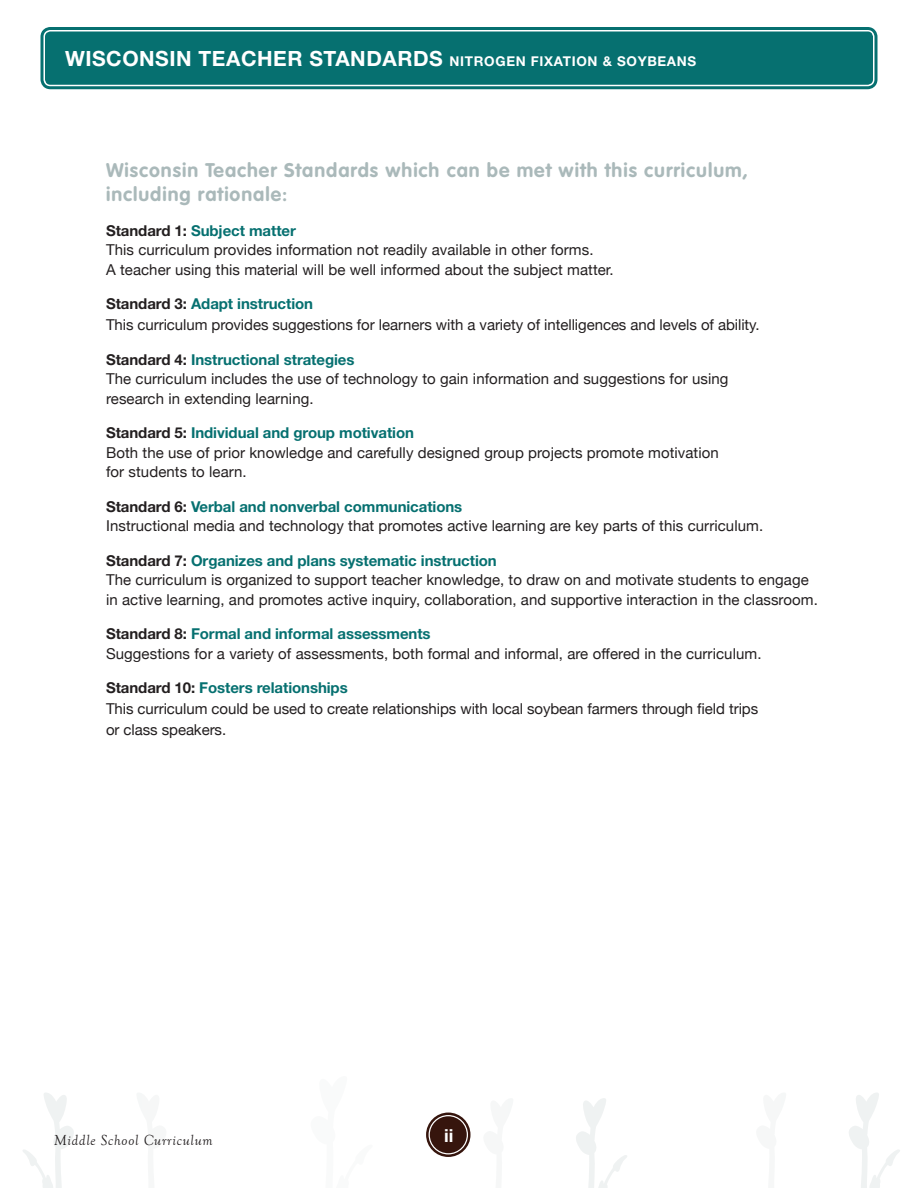
<style>
.page{position:relative;width:918px;height:1188px;background:#fff}
.page>*{position:absolute;margin:0;border:0;box-sizing:border-box;transform-origin:0 0}
.t1{font:700 21px "Helvetica Neue";letter-spacing:.025em;color:#fff}
.t2{font:700 19.5px/24px "VAG Rounded";letter-spacing:.05em;color:#aab9ba}
.t3{font:700 18px "Helvetica Neue";color:#fff}
.t4{font:15px/19.5px "Helvetica Neue";letter-spacing:.005em;color:#231f20}
.t5{font:italic 15px "Goudy Old Style T";letter-spacing:.05em;color:#231f20}
.s1{font-size:13.5px}
.s2{font-weight:700}
.s3{font-weight:700;color:#067070}
</style>
<div class="page">
<svg style="left:576px;top:1098px;width:51px;height:90px"></svg>
<svg style="left:430px;top:1112px;width:36px;height:45px"></svg>
<svg style="left:23px;top:1093px;width:51px;height:95px"></svg>
<svg style="left:849px;top:1093px;width:51px;height:95px"></svg>
<div style="left:45px;top:32px;width:828px;height:53px;background:#067070;border-radius:5px"></div>
<div style="left:40px;top:27px;width:837px;height:62px;border:3px solid #067070;border-radius:8px"></div>
<div style="left:47px;top:33px;width:824px;height:50px;border:3px solid #067070;border-radius:2px"></div>
<div style="left:430px;top:1116px;width:37px;height:37px;background:#36150d;border-radius:50%"></div>
<div style="left:426px;top:1113px;width:45px;height:44px;border:2px solid #36150d;border-radius:50%"></div>
<div style="left:431px;top:1118px;width:35px;height:34px;border:2px solid #36150d;border-radius:50%"></div>
<h1 class="t1" style="left:65px;top:46px;width:633px">WISCONSIN TEACHER STANDARDS <span class="s1">NITROGEN FIXATION &amp; SOYBEANS</span></h1>
<h2 class="t2" style="left:106px;top:158px;width:643px">Wisconsin Teacher Standards which can be met with this curriculum, including rationale:</h2>
<p class="t4" style="left:106px;top:220px;width:509px"><span class="s2">Standard 1:</span> <span class="s3">Subject matter<br></span>This curriculum provides information not readily available in other forms.<br>A teacher using this material will be well informed about the subject matter.</p>
<p class="t4" style="left:106px;top:293px;width:655px;line-height:21px"><span class="s2">Standard 3:</span> <span class="s3">Adapt instruction<br></span>This curriculum provides suggestions for learners with a variety of intelligences and levels of ability.</p>
<p class="t4" style="left:106px;top:349px;width:624px"><span class="s2">Standard 4:</span> <span class="s3">Instructional strategies<br></span>The curriculum includes the use of technology to gain information and suggestions for using research in extending learning.</p>
<p class="t4" style="left:106px;top:423px;width:614px"><span class="s2">Standard 5:</span> <span class="s3">Individual and group motivation<br></span>Both the use of prior knowledge and carefully designed group projects promote motivation for students to learn.</p>
<p class="t4" style="left:106px;top:496px;width:659px"><span class="s2">Standard 6:</span> <span class="s3">Verbal and nonverbal communications<br></span>Instructional media and technology that promotes active learning are key parts of this curriculum.</p>
<p class="t4" style="left:106px;top:550px;width:713px"><span class="s2">Standard 7:</span> <span class="s3">Organizes and plans systematic instruction<br></span>The curriculum is organized to support teacher knowledge, to draw on and motivate students to engage in active learning, and promotes active inquiry, collaboration, and supportive interaction in the classroom.</p>
<p class="t4" style="left:106px;top:624px;width:657px"><span class="s2">Standard 8:</span> <span class="s3">Formal and informal assessments<br></span>Suggestions for a variety of assessments, both formal and informal, are offered in the curriculum.</p>
<p class="t4" style="left:106px;top:677px;width:654px;line-height:21px"><span class="s2">Standard 10:</span> <span class="s3">Fosters relationships<br></span>This curriculum could be used to create relationships with local soybean farmers through field trips or class speakers.</p>
<p class="t5" style="left:54px;top:1132px;width:160px">Middle School Curriculum</p>
<p class="t3" style="left:444px;top:1125px;width:11px">ii</p>
</div>
